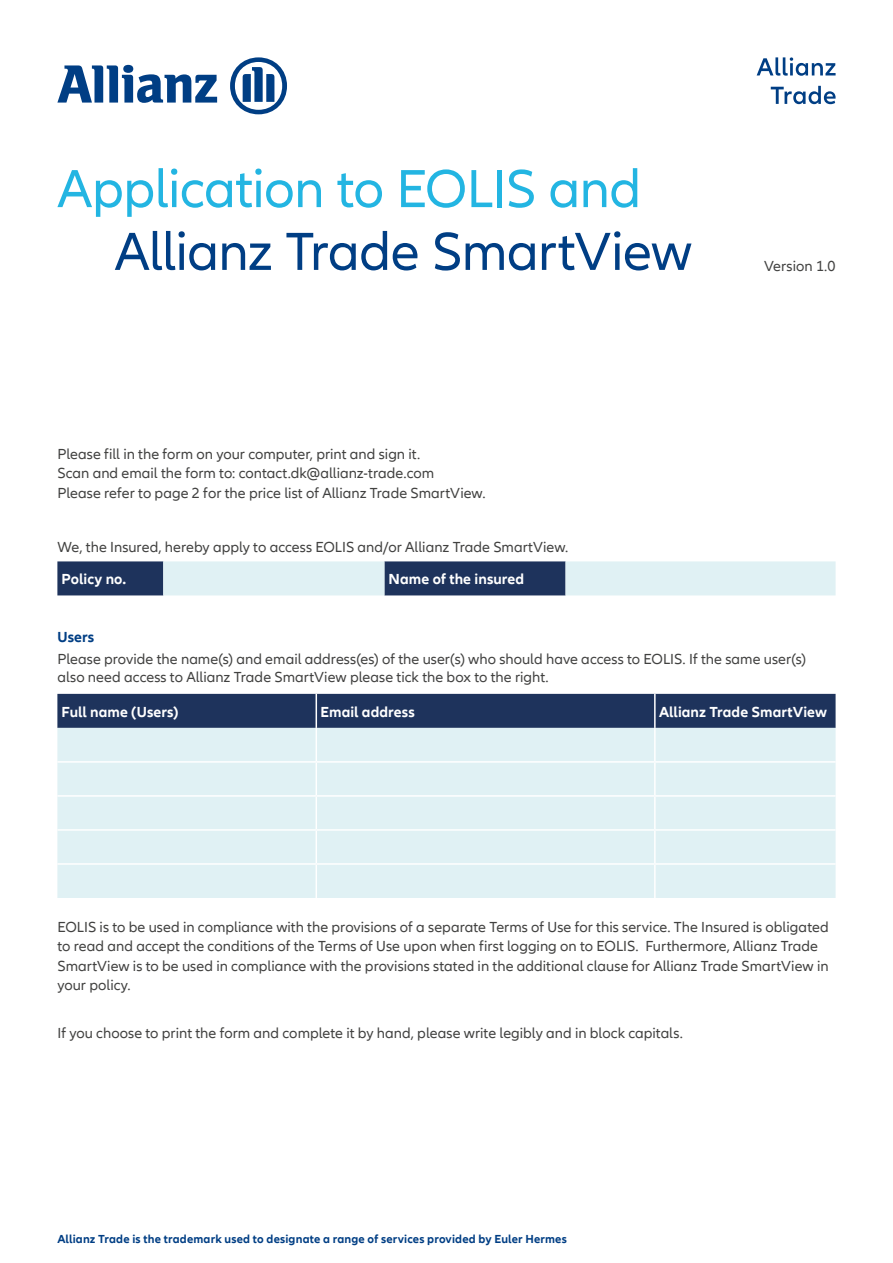
<style>
.page{position:relative;width:893px;height:1263px;background:#fff}
.page>*{position:absolute;margin:0;border:0;box-sizing:border-box;transform-origin:0 0}
.t1{font:55.5px "Allianz Neo";letter-spacing:-.015em;color:#23b5e2}
.t2{font:55.5px "Allianz Neo";letter-spacing:-.015em;color:#003e84}
.t3{font:15px/19.5px "Allianz Neo";letter-spacing:.005em;color:#414140}
.t4{font:700 15px "Allianz Neo";letter-spacing:.005em;color:#fff}
.t5{font:700 15px "Allianz Neo";letter-spacing:.01em;color:#003e84}
.t6{font:700 12px "Allianz Neo";letter-spacing:.015em;color:#003e84}
</style>
<div class="page">
<svg style="left:57px;top:561px;width:779px;height:34px;background:#9aacbc"></svg>
<div style="left:57px;top:694px;width:779px;height:34px;background:#1e335c"></div>
<div style="left:57px;top:728px;width:779px;height:170px;background:#e0f1f4"></div>
<hr style="left:316px;top:694px;width:1px;height:34px;background:#fff">
<hr style="left:654px;top:694px;width:2px;height:34px;background:#fff">
<hr style="left:316px;top:728px;width:1px;height:33px;background:#fff">
<hr style="left:654px;top:728px;width:2px;height:33px;background:#fff">
<hr style="left:57px;top:761px;width:259px;height:2px;background:#fff">
<hr style="left:316px;top:761px;width:339px;height:2px;background:#fff">
<hr style="left:316px;top:763px;width:1px;height:32px;background:#fff">
<hr style="left:655px;top:761px;width:181px;height:2px;background:#fff">
<hr style="left:654px;top:763px;width:2px;height:32px;background:#fff">
<hr style="left:57px;top:795px;width:259px;height:2px;background:#fff">
<hr style="left:316px;top:795px;width:339px;height:2px;background:#fff">
<hr style="left:316px;top:797px;width:1px;height:32px;background:#fff">
<hr style="left:655px;top:795px;width:181px;height:2px;background:#fff">
<hr style="left:654px;top:797px;width:2px;height:32px;background:#fff">
<hr style="left:57px;top:829px;width:259px;height:2px;background:#fff">
<hr style="left:316px;top:829px;width:339px;height:2px;background:#fff">
<hr style="left:316px;top:831px;width:1px;height:32px;background:#fff">
<hr style="left:655px;top:829px;width:181px;height:2px;background:#fff">
<hr style="left:654px;top:831px;width:2px;height:32px;background:#fff">
<hr style="left:57px;top:863px;width:259px;height:2px;background:#fff">
<hr style="left:316px;top:863px;width:339px;height:2px;background:#fff">
<hr style="left:316px;top:865px;width:1px;height:33px;background:#fff">
<hr style="left:655px;top:863px;width:181px;height:2px;background:#fff">
<hr style="left:654px;top:865px;width:2px;height:33px;background:#fff">
<svg style="left:771px;top:86px;width:65px;height:18px"></svg>
<svg style="left:757px;top:57px;width:79px;height:19px"></svg>
<svg style="left:57px;top:65px;width:160px;height:38px"></svg>
<svg style="left:230px;top:57px;width:57px;height:57px"></svg>
<h1 class="t1" style="left:57px;top:157px;width:585px">Application to EOLIS and</h1>
<h1 class="t2" style="left:115px;top:220px;width:579px">Allianz Trade SmartView</h1>
<p class="t3" style="left:57px;top:444px;width:430px">Please fill in the form on your computer, print and sign it.<br>Scan and email the form to: contact.dk@allianz-trade.com<br>Please refer to page 2 for the price list of Allianz Trade SmartView.</p>
<p class="t3" style="left:57px;top:537px;width:513px">We, the Insured, hereby apply to access EOLIS and/or Allianz Trade SmartView.</p>
<p class="t4" style="left:62px;top:570px;width:66px">Policy no.</p>
<p class="t4" style="left:389px;top:570px;width:137px">Name of the insured</p>
<p class="t3" style="left:764px;top:256px;width:73px">Version 1.0</p>
<p class="t5" style="left:57px;top:628px;width:39px">Users</p>
<p class="t3" style="left:57px;top:650px;width:750px;line-height:18px">Please provide the name(s) and email address(es) of the user(s) who should have access to EOLIS. If the same user(s) also need access to Allianz Trade SmartView please tick the box to the right.</p>
<p class="t4" style="left:62px;top:703px;width:118px">Full name (Users)</p>
<p class="t4" style="left:321px;top:703px;width:96px">Email address</p>
<p class="t4" style="left:659px;top:703px;width:169px">Allianz Trade SmartView</p>
<p class="t3" style="left:57px;top:917px;width:773px">EOLIS is to be used in compliance with the provisions of a separate Terms of Use for this service. The Insured is obligated to read and accept the conditions of the Terms of Use upon when first logging on to EOLIS. Furthermore, Allianz Trade SmartView is to be used in compliance with the provisions stated in the additional clause for Allianz Trade SmartView in your policy.</p>
<p class="t3" style="left:57px;top:1023px;width:627px">If you choose to print the form and complete it by hand, please write legibly and in block capitals.</p>
<p class="t6" style="left:57px;top:1232px;width:511px">Allianz Trade is the trademark used to designate a range of services provided by Euler Hermes</p>
</div>
